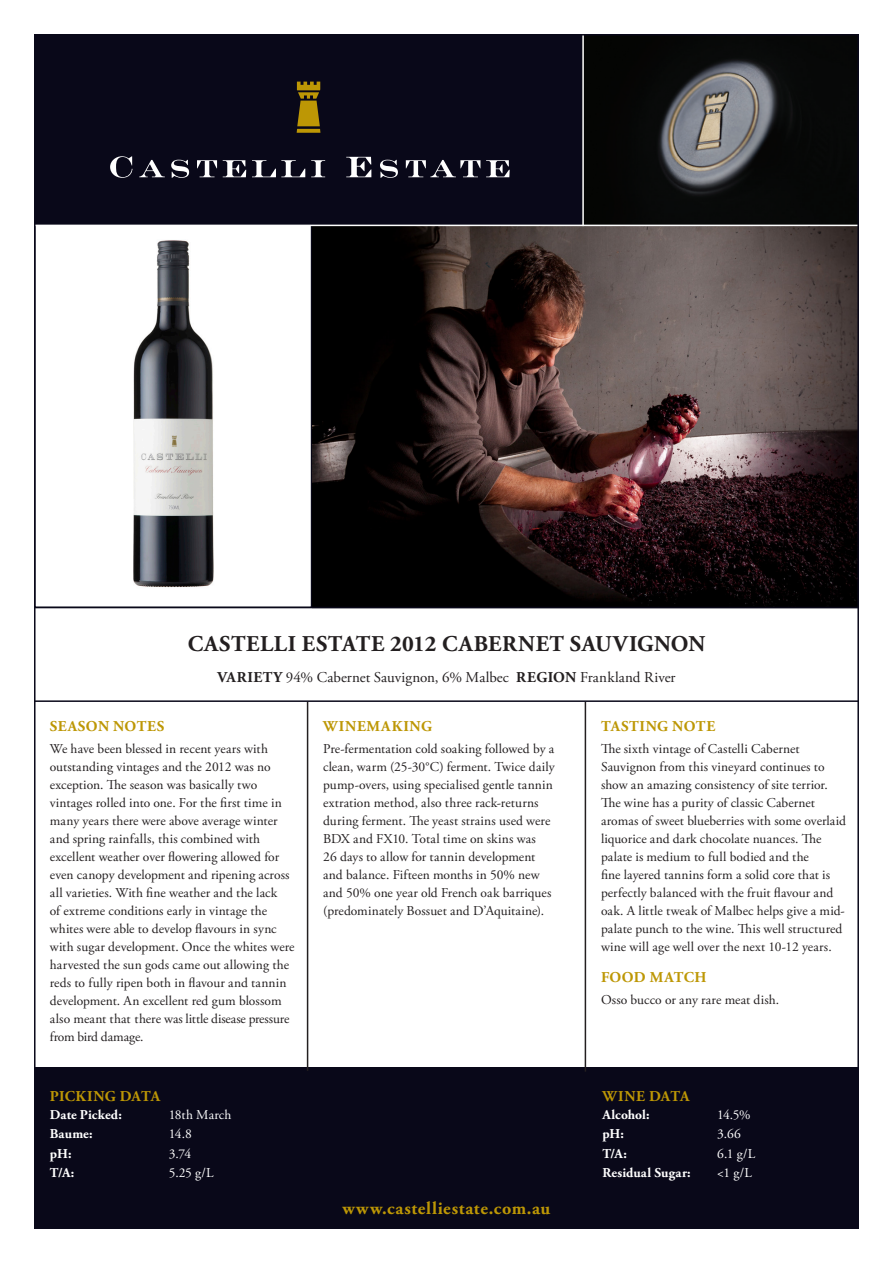
<style>
.page{position:relative;width:893px;height:1263px;background:#fff}
.page>*{position:absolute;margin:0;border:0;box-sizing:border-box;transform-origin:0 0}
.Heading_-_black_text{font:700 22.5px "Adobe Garamond Pro";letter-spacing:.02em;color:#231f20}
.Website_-_gold_text{font:700 18px "Adobe Garamond Pro";letter-spacing:.035em;color:#bd9705}
.Intro_-_black_text_1{font:15px "Adobe Garamond Pro";letter-spacing:.005em;color:#231f20}
.Subhead_-_gold_text{font:700 15px "Adobe Garamond Pro";letter-spacing:.03em;color:#bd9705}
.Subhead_-_gold_text-2{font:700 15px "Adobe Garamond Pro";letter-spacing:.005em;color:#bd9705}
.Subhead_-_gold_text-3{font:700 15px "Adobe Garamond Pro";letter-spacing:.05em;color:#bd9705}
.Body_copy_-_black_te{font:13.5px/18px "Adobe Garamond Pro";letter-spacing:.005em;color:#231f20}
.Body_copy_-_black_te-2{font:700 13.5px "Adobe Garamond Pro";letter-spacing:.01em;color:#fff}
.Body_copy_-_black_te-3{font:13.5px "Adobe Garamond Pro";letter-spacing:-.005em;color:#fff}
.s1{font-weight:700}
</style>
<div class="page">
<div style="left:34px;top:34px;width:549px;height:191px;background:#090819"></div>
<img style="left:584px;top:37px;width:272px;height:188px">
<div style="left:34px;top:1067px;width:825px;height:162px;background:#090819"></div>
<img style="left:133px;top:240px;width:81px;height:348px">
<div style="left:34px;top:223px;width:278px;height:385px;border:2px solid #090819"></div>
<img style="left:312px;top:227px;width:544px;height:380px">
<svg style="left:110px;top:156px;width:22px;height:22px"></svg>
<svg style="left:139px;top:160px;width:26px;height:17px"></svg>
<svg style="left:171px;top:160px;width:18px;height:18px"></svg>
<svg style="left:197px;top:160px;width:20px;height:17px"></svg>
<svg style="left:223px;top:160px;width:23px;height:17px"></svg>
<svg style="left:252px;top:160px;width:53px;height:17px"></svg>
<svg style="left:311px;top:160px;width:14px;height:17px"></svg>
<svg style="left:346px;top:157px;width:25px;height:20px"></svg>
<svg style="left:380px;top:160px;width:18px;height:18px"></svg>
<svg style="left:406px;top:160px;width:74px;height:17px"></svg>
<svg style="left:486px;top:160px;width:24px;height:17px"></svg>
<svg style="left:297px;top:82px;width:23px;height:51px"></svg>
<hr style="left:34px;top:225px;width:825px;height:1px;background:#fff">
<hr style="left:582px;top:34px;width:2px;height:192px;background:#fff">
<hr style="left:307px;top:702px;width:1px;height:369px;background:#231f20">
<hr style="left:585px;top:702px;width:1px;height:369px;background:#231f20">
<hr style="left:34px;top:700px;width:825px;height:2px;background:#090819">
<hr style="left:34px;top:607px;width:825px;height:1px;background:#090819">
<p class="Heading_-_black_text" style="left:188px;top:631px;width:519px">CASTELLI ESTATE 2012 CABERNET SAUVIGNON</p>
<p class="Intro_-_black_text_1" style="left:218px;top:668px;width:459px"><span class="s1">VARIETY</span> 94% Cabernet Sauvignon, 6% Malbec <span class="s1">REGION</span> Frankland River</p>
<p class="Subhead_-_gold_text" style="left:50px;top:717px;width:116px">SEASON NOTES</p>
<p class="Body_copy_-_black_te" style="left:50px;top:740px;width:246px">We have been blessed in recent years with outstanding vintages and the 2012 was no exception. The season was basically two vintages rolled into one. For the first time in many years there were above average winter and spring rainfalls, this combined with excellent weather over flowering allowed for even canopy development and ripening across all varieties. With fine weather and the lack<br>of extreme conditions early in vintage the whites were able to develop flavours in sync with sugar development. Once the whites were harvested the sun gods came out allowing the reds to fully ripen both in flavour and tannin development. An excellent red gum blossom also meant that there was little disease pressure from bird damage.</p>
<p class="Subhead_-_gold_text-2" style="left:50px;top:1087px;width:112px">PICKING DATA</p>
<p class="Body_copy_-_black_te-2" style="left:50px;top:1107px;width:74px">Date Picked:</p>
<p class="Body_copy_-_black_te-3" style="left:169px;top:1107px;width:64px">18th March</p>
<p class="Body_copy_-_black_te-2" style="left:50px;top:1126px;width:44px">Baume:</p>
<p class="Body_copy_-_black_te-3" style="left:169px;top:1126px;width:24px">14.8</p>
<p class="Body_copy_-_black_te-2" style="left:50px;top:1145px;width:23px">pH:</p>
<p class="Body_copy_-_black_te-3" style="left:169px;top:1145px;width:24px">3.74</p>
<p class="Body_copy_-_black_te-2" style="left:50px;top:1164px;width:26px">T/A:</p>
<p class="Body_copy_-_black_te-3" style="left:169px;top:1164px;width:46px">5.25 g/L</p>
<p class="Subhead_-_gold_text-3" style="left:323px;top:717px;width:110px">WINEMAKING</p>
<p class="Body_copy_-_black_te" style="left:323px;top:740px;width:233px">Pre-fermentation cold soaking followed by a clean, warm (25-30°C) ferment. Twice daily pump-overs, using specialised gentle tannin extration method, also three rack-returns during ferment. The yeast strains used were BDX and FX10. Total time on skins was<br>26 days to allow for tannin development and balance. Fifteen months in 50% new and 50% one year old French oak barriques (predominately Bossuet and D’Aquitaine).</p>
<p class="Website_-_gold_text" style="left:342px;top:1198px;width:209px">www.castelliestate.com.au</p>
<p class="Subhead_-_gold_text" style="left:601px;top:717px;width:116px">TASTING NOTE</p>
<p class="Body_copy_-_black_te" style="left:601px;top:740px;width:247px">The sixth vintage of Castelli Cabernet Sauvignon from this vineyard continues to show an amazing consistency of site terrior.<br>The wine has a purity of classic Cabernet aromas of sweet blueberries with some overlaid liquorice and dark chocolate nuances. The palate is medium to full bodied and the<br>fine layered tannins form a solid core that is perfectly balanced with the fruit flavour and oak. A little tweak of Malbec helps give a mid&shy;palate punch to the wine. This well structured wine will age well over the next 10-12 years.</p>
<p class="Subhead_-_gold_text" style="left:601px;top:968px;width:107px">FOOD MATCH</p>
<p class="Body_copy_-_black_te" style="left:601px;top:991px;width:180px">Osso bucco or any rare meat dish.</p>
<p class="Subhead_-_gold_text" style="left:602px;top:1087px;width:88px">WINE DATA</p>
<p class="Body_copy_-_black_te-2" style="left:602px;top:1107px;width:49px">Alcohol:</p>
<p class="Body_copy_-_black_te-3" style="left:717px;top:1107px;width:35px">14.5%</p>
<p class="Body_copy_-_black_te-2" style="left:602px;top:1126px;width:23px">pH:</p>
<p class="Body_copy_-_black_te-3" style="left:717px;top:1126px;width:25px">3.66</p>
<p class="Body_copy_-_black_te-2" style="left:602px;top:1145px;width:26px">T/A:</p>
<p class="Body_copy_-_black_te-3" style="left:717px;top:1145px;width:40px">6.1 g/L</p>
<p class="Body_copy_-_black_te-2" style="left:602px;top:1164px;width:90px">Residual Sugar:</p>
<p class="Body_copy_-_black_te-3" style="left:717px;top:1164px;width:36px">&lt;1 g/L</p>
</div>
